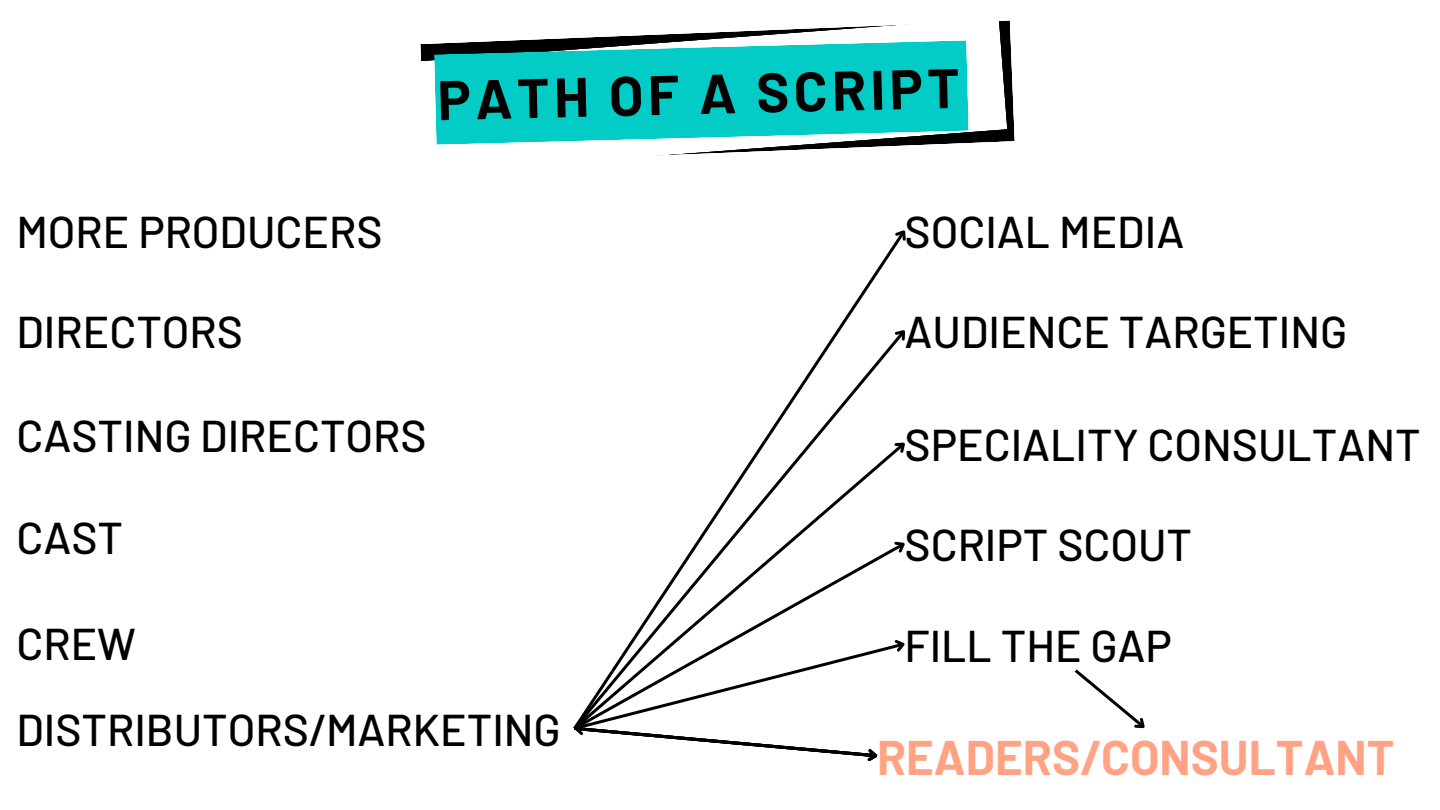
<style>
.page{position:relative;width:1440px;height:810px;background:#fff}
.page>*{position:absolute;margin:0;border:0;box-sizing:border-box;transform-origin:0 0}
.t1{font:700 55.6px "Barlow";color:#000}
.t2{font:700 47.5px "Barlow";color:#ffa384}
.t3{font:500 44.5px "Barlow";color:#000}
</style>
<div class="page">
<svg style="left:420px;top:20px;width:587px;height:136px"></svg>
<svg style="left:434px;top:40px;width:535px;height:105px;background:#19c3be"></svg>
<svg style="left:893px;top:230px;width:13px;height:15px"></svg>
<svg style="left:1074px;top:669px;width:71px;height:60px"></svg>
<svg style="left:764px;top:327px;width:131px;height:113px"></svg>
<svg style="left:890px;top:327px;width:16px;height:18px"></svg>
<svg style="left:697px;top:440px;width:194px;height:100px"></svg>
<svg style="left:890px;top:434px;width:15px;height:23px"></svg>
<svg style="left:634px;top:540px;width:256px;height:95px"></svg>
<svg style="left:890px;top:534px;width:15px;height:20px"></svg>
<svg style="left:573px;top:635px;width:332px;height:127px"></svg>
<p class="t1" style="left:437px;top:63px;width:524px;rotate:-1deg">PATH OF A SCRIPT</p>
<p class="t3" style="left:16px;top:204px;width:368px">MORE PRODUCERS</p>
<p class="t3" style="left:16px;top:304px;width:228px">DIRECTORS</p>
<p class="t3" style="left:16px;top:408px;width:412px">CASTING DIRECTORS</p>
<p class="t3" style="left:16px;top:510px;width:108px">CAST</p>
<p class="t3" style="left:16px;top:616px;width:121px">CREW</p>
<p class="t3" style="left:905px;top:204px;width:281px">SOCIAL MEDIA</p>
<p class="t3" style="left:905px;top:304px;width:444px">AUDIENCE TARGETING</p>
<p class="t3" style="left:905px;top:416px;width:518px">SPECIALITY CONSULTANT</p>
<p class="t3" style="left:905px;top:517px;width:289px">SCRIPT SCOUT</p>
<p class="t3" style="left:905px;top:617px;width:269px">FILL THE GAP</p>
<p class="t3" style="left:16px;top:702px;width:546px">DISTRIBUTORS/MARKETING</p>
<p class="t2" style="left:877px;top:727px;width:519px">READERS/CONSULTANT</p>
</div>
